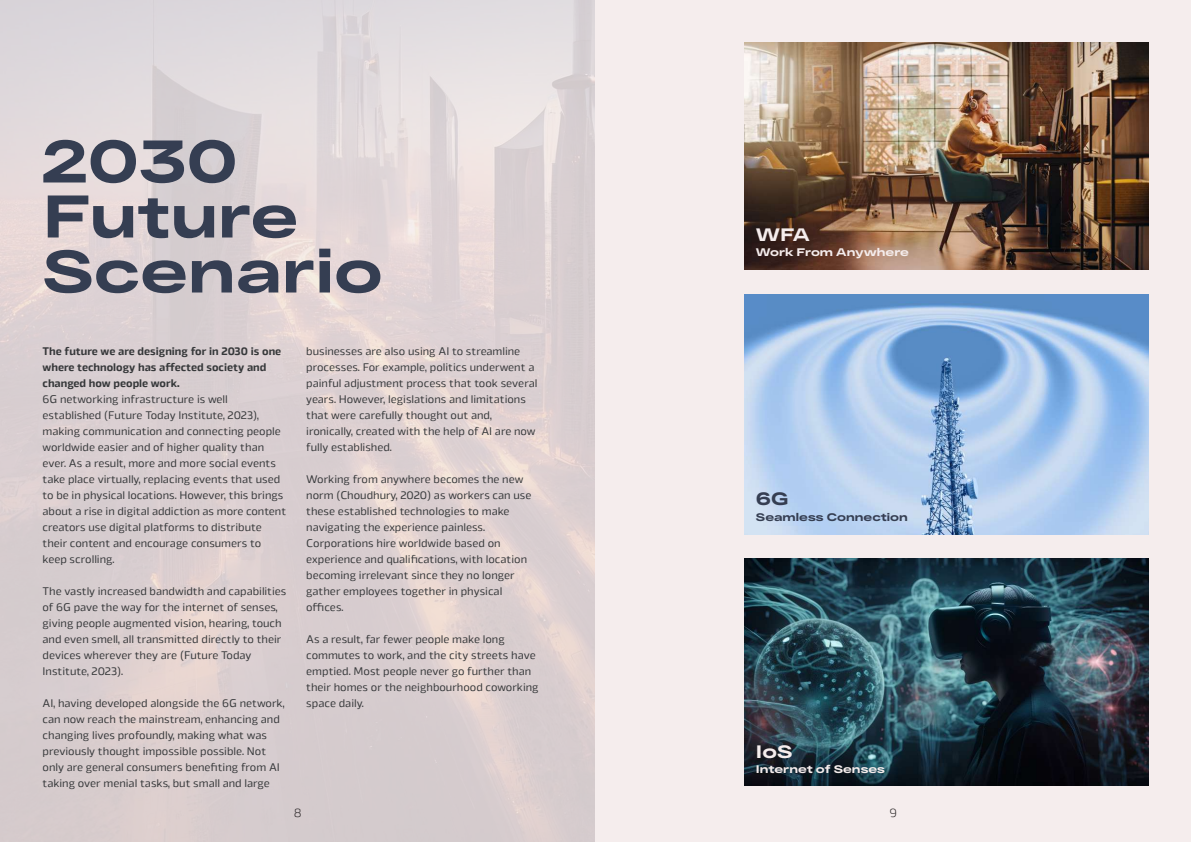
<style>
.page{position:relative;width:1191px;height:842px;background:#fff}
.page>*{position:absolute;margin:0;border:0;box-sizing:border-box;transform-origin:0 0}
.t1{font:800 60px/55px "RF Dewi Expanded";color:#353e52}
.t2{font:800 18px "RF Dewi Expanded";color:#f5eded}
.t3{font:800 18px "RF Dewi Expanded";color:#353e52}
.t4{font:300 12px "Byker";color:#231f20}
.t5{font:11px/16px "Byker";color:#36383a}
.t6{font:700 11px/16px "Byker";color:#36383a}
.t7{font:800 11px "RF Dewi Expanded";color:#f5eded}
.t8{font:800 11px "RF Dewi Expanded";color:#353e52}
</style>
<div class="page">
<svg style="left:0;top:0;width:595px;height:842px;background:#dcd2d3"></svg>
<div style="left:595px;top:0;width:596px;height:842px;background:#f5eded"></div>
<img style="left:744px;top:43px;width:404px;height:227px">
<img style="left:744px;top:294px;width:404px;height:240px">
<img style="left:744px;top:559px;width:404px;height:226px">
<h1 class="t1" style="left:43px;top:134px;width:342px">2030<br>Future<br>Scenario</h1>
<p class="t6" style="left:43px;top:342px;width:240px">The future we are designing for in 2030 is one where technology has affected society and changed how people work.</p>
<p class="t5" style="left:43px;top:390px;width:245px">6G networking infrastructure is well established (Future Today Institute, 2023), making communication and connecting people worldwide easier and of higher quality than ever. As a result, more and more social events take place virtually, replacing events that used to be in physical locations. However, this brings about a rise in digital addiction as more content creators use digital platforms to distribute their content and encourage consumers to keep scrolling.</p>
<p class="t5" style="left:43px;top:582px;width:245px">The vastly increased bandwidth and capabilities of 6G pave the way for the internet of senses, giving people augmented vision, hearing, touch and even smell, all transmitted directly to their devices wherever they are (Future Today Institute, 2023).</p>
<p class="t5" style="left:43px;top:694px;width:243px">AI, having developed alongside the 6G network, can now reach the mainstream, enhancing and changing lives profoundly, making what was previously thought impossible possible. Not only are general consumers benefiting from AI taking over menial tasks, but small and large</p>
<p class="t5" style="left:306px;top:342px;width:233px">businesses are also using AI to streamline processes. For example, politics underwent a painful adjustment process that took several years. However, legislations and limitations that were carefully thought out and, ironically, created with the help of AI are now fully established.</p>
<p class="t5" style="left:306px;top:470px;width:227px">Working from anywhere becomes the new norm (Choudhury, 2020) as workers can use these established technologies to make navigating the experience painless.<br>Corporations hire worldwide based on experience and qualifications, with location becoming irrelevant since they no longer gather employees together in physical offices.</p>
<p class="t5" style="left:306px;top:630px;width:234px">As a result, far fewer people make long commutes to work, and the city streets have emptied. Most people never go further than their homes or the neighbourhood coworking space daily.</p>
<h2 class="t2" style="left:756px;top:223px;width:55px">WFA</h2>
<p class="t7" style="left:756px;top:246px;width:155px">Work From Anywhere</p>
<h2 class="t3" style="left:756px;top:488px;width:34px">6G</h2>
<p class="t8" style="left:756px;top:510px;width:153px">Seamless Connection</p>
<h2 class="t2" style="left:756px;top:740px;width:38px">IoS</h2>
<p class="t7" style="left:756px;top:762px;width:131px">Internet of Senses</p>
<p class="t4" style="left:294px;top:804px;width:9px">8</p>
<p class="t4" style="left:889px;top:804px;width:9px">9</p>
</div>
